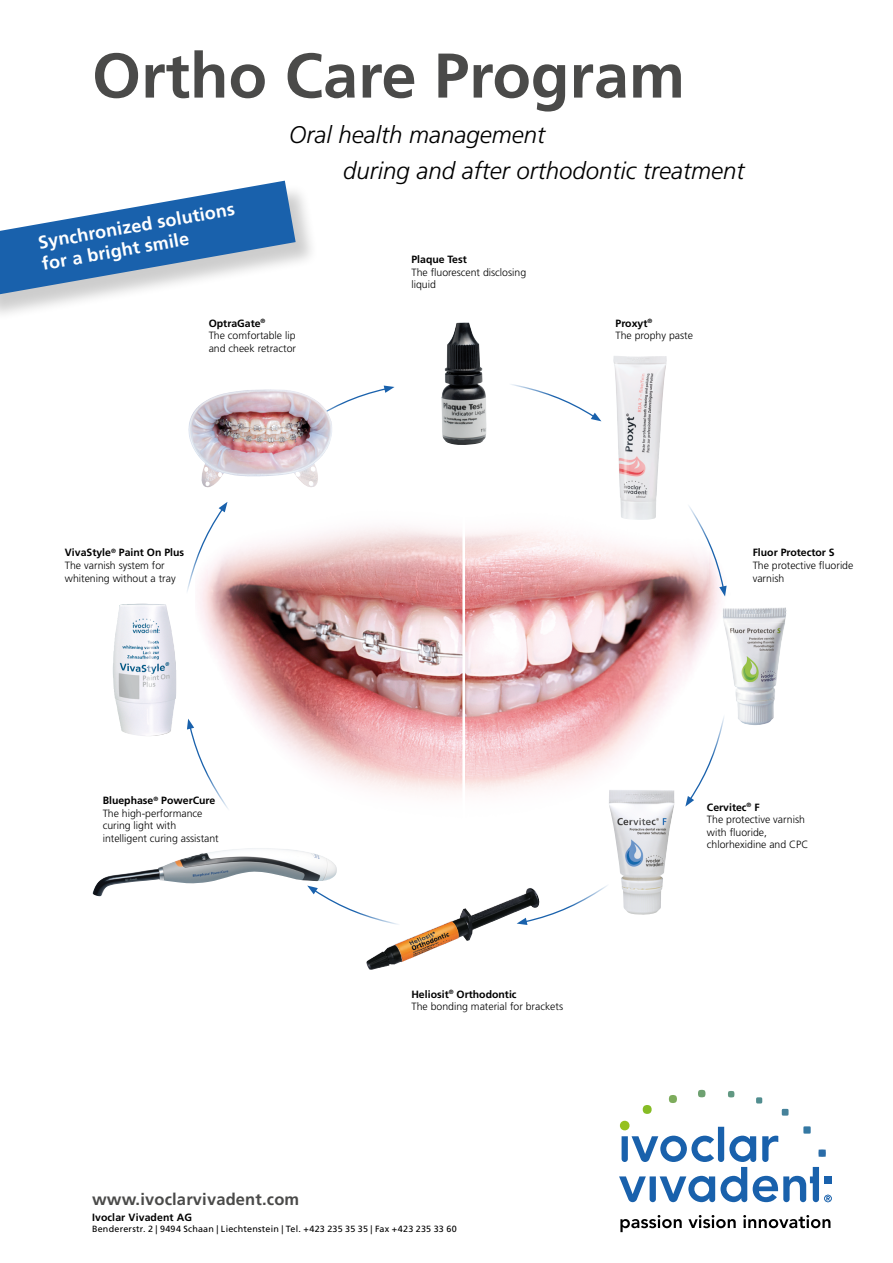
<style>
.page{position:relative;width:893px;height:1263px;background:#fff}
.page>*{position:absolute;margin:0;border:0;box-sizing:border-box;transform-origin:0 0}
.t1{font:700 63px "Frutiger";color:#4a4a49}
.t2{font:italic 300 24px/36px "Frutiger";color:#000}
.t3{font:700 18px/21.6px "Frutiger";color:#fff}
.t4{font:700 16.5px "Frutiger";letter-spacing:.01em;color:#4a4a49}
.t5{font:300 10.5px/12.6px "Frutiger";color:#000}
.t6{font:700 10.5px "Frutiger";color:#000}
.t7{font:9px "Frutiger";letter-spacing:.02em;color:#000}
.s1{font-weight:700}
</style>
<div class="page">
<img style="left:196px;top:435px;width:267px;height:262px">
<img style="left:465px;top:592px;width:255px;height:254px">
<svg style="left:240px;top:697px;width:475px;height:127px"></svg>
<svg style="left:209px;top:499px;width:476px;height:93px"></svg>
<svg style="left:619px;top:1089px;width:213px;height:113px"></svg>
<svg style="left:620px;top:1215px;width:62px;height:17px"></svg>
<svg style="left:688px;top:1215px;width:48px;height:13px"></svg>
<svg style="left:743px;top:1215px;width:87px;height:13px"></svg>
<img style="left:441px;top:322px;width:45px;height:124px">
<img style="left:613px;top:356px;width:47px;height:164px">
<img style="left:609px;top:804px;width:54px;height:111px">
<img style="left:723px;top:596px;width:64px;height:129px">
<img style="left:460px;top:897px;width:57px;height:18px">
<svg style="left:517px;top:882px;width:94px;height:43px"></svg>
<svg style="left:322px;top:896px;width:77px;height:29px"></svg>
<svg style="left:187px;top:719px;width:41px;height:90px"></svg>
<svg style="left:187px;top:502px;width:40px;height:94px"></svg>
<svg style="left:300px;top:386px;width:94px;height:42px"></svg>
<svg style="left:511px;top:384px;width:90px;height:37px"></svg>
<svg style="left:685px;top:506px;width:42px;height:90px"></svg>
<svg style="left:685px;top:712px;width:41px;height:94px"></svg>
<div style="left:0;top:183px;width:319px;height:138px;background:#000;opacity:.2"></div>
<svg style="left:0;top:181px;width:296px;height:113px"></svg>
<img style="left:113px;top:603px;width:63px;height:133px">
<img style="left:191px;top:389px;width:79px;height:28px">
<img style="left:93px;top:848px;width:244px;height:48px">
<h1 class="t1" style="left:92px;top:39px;width:594px">Ortho Care Program</h1>
<h2 class="t2" style="left:343px;top:117px;width:403px;text-indent:-54px">Oral health management<br>during and after orthodontic treatment</h2>
<h3 class="t3" style="left:36px;top:232px;width:201px;rotate:-10deg">Synchronized solutions for a bright smile</h3>
<p class="t5" style="left:209px;top:317px;width:89px"><span class="s1">OptraGate</span><sup>®<br></sup>The comfortable lip and cheek retractor</p>
<p class="t5" style="left:65px;top:547px;width:121px"><span class="s1">VivaStyle</span><sup>®</sup> <span class="s1">Paint On Plus<br></span>The varnish system for whitening without a tray</p>
<p class="t6" style="left:411px;top:253px;width:57px">Plaque Test</p>
<p class="t5" style="left:411px;top:266px;width:116px">The fluorescent disclosing liquid</p>
<p class="t5" style="left:615px;top:317px;width:79px"><span class="s1">Proxyt</span><sup>®<br></sup>The prophy paste</p>
<p class="t6" style="left:753px;top:547px;width:84px">Fluor Protector S</p>
<p class="t5" style="left:753px;top:559px;width:102px">The protective fluoride varnish</p>
<p class="t5" style="left:103px;top:794px;width:118px"><span class="s1">Bluephase</span><sup>®</sup> <span class="s1">PowerCure<br></span>The high-performance curing light with intelligent curing assistant</p>
<p class="t5" style="left:411px;top:988px;width:153px"><span class="s1">Heliosit</span><sup>®</sup> <span class="s1">Orthodontic<br></span>The bonding material for brackets</p>
<h3 class="t4" style="left:92px;top:1189px;width:209px">www.ivoclarvivadent.com</h3>
<p class="t6" style="left:92px;top:1211px;width:102px">Ivoclar Vivadent AG</p>
<p class="t7" style="left:92px;top:1224px;width:366px">Bendererstr. 2 | 9494 Schaan | Liechtenstein | Tel. +423 235 35 35 | Fax +423 235 33 60</p>
<p class="t5" style="left:707px;top:801px;width:103px"><span class="s1">Cervitec</span><sup>®</sup> <span class="s1">F<br></span>The protective varnish with fluoride, chlorhexidine and CPC</p>
</div>
